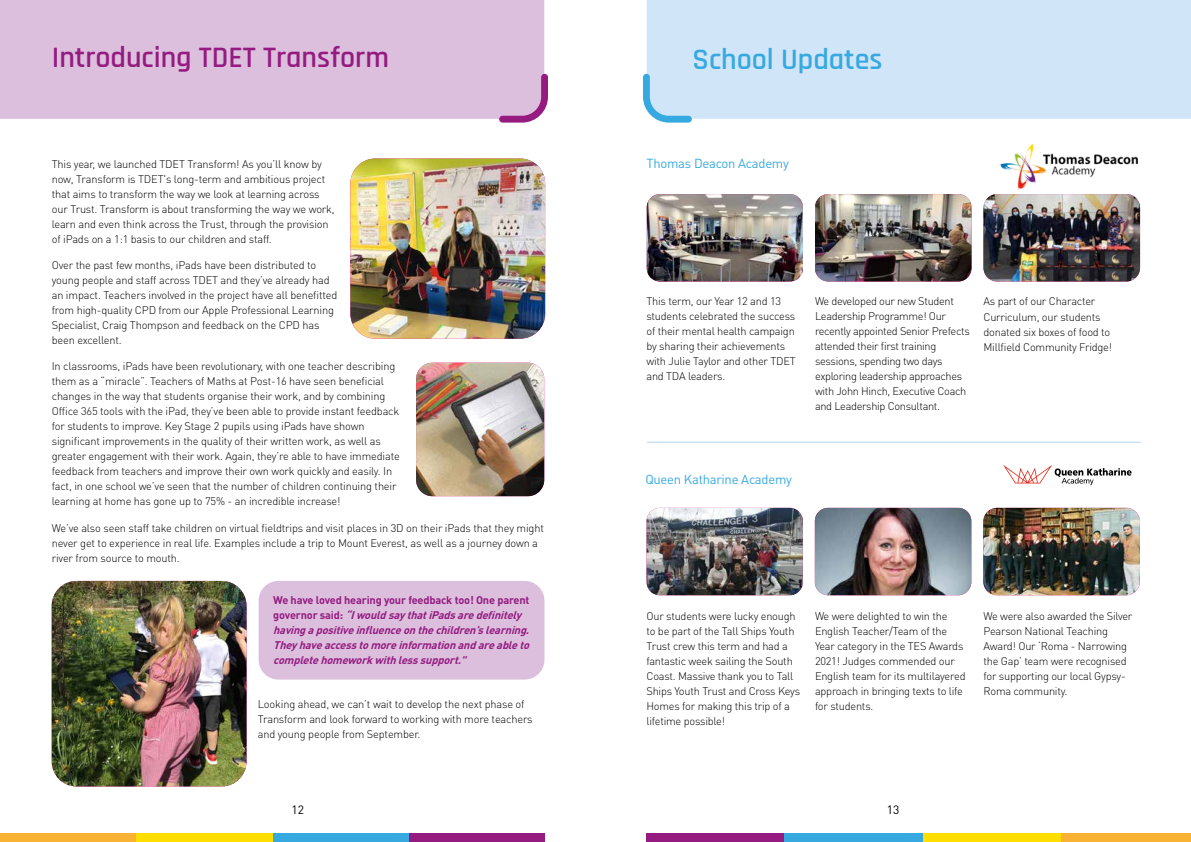
<style>
.page{position:relative;width:1191px;height:842px;background:#fff}
.page>*{position:absolute;margin:0;border:0;box-sizing:border-box;transform-origin:0 0}
.t1{font:600 30px "Rajdhani";color:#951b81}
.t2{font:600 30px "Rajdhani";color:#36a9e1}
.t3{font:13px "DIN Pro";letter-spacing:-.02em;color:#36a9e1}
.t4{font:12px "DIN Pro";color:#000}
.t5{font:300 11px/15px "DIN Pro";letter-spacing:-.02em;color:#000}
.t6{font:italic 700 11px/15px "DIN Pro";color:#951b81}
.s1{font-style:normal}
</style>
<div class="page">
<div style="left:259px;top:581px;width:285px;height:98px;background:#dbbfdd;border-radius:20px"></div>
<img style="left:647px;top:194px;width:156px;height:87px">
<img style="left:646px;top:508px;width:157px;height:87px">
<img style="left:983px;top:194px;width:157px;height:87px">
<img style="left:983px;top:508px;width:156px;height:87px">
<img style="left:815px;top:194px;width:156px;height:87px">
<img style="left:815px;top:508px;width:156px;height:87px">
<div style="left:647px;top:0;width:544px;height:119px;background:#d1e5f8"></div>
<svg style="left:643px;top:74px;width:49px;height:49px;background:#b0d9f3"></svg>
<div style="left:0;top:0;width:544px;height:119px;background:#dbbfdd"></div>
<svg style="left:499px;top:74px;width:49px;height:49px;background:#cd9eca"></svg>
<img style="left:999px;top:145px;width:138px;height:44px">
<svg style="left:1003px;top:465px;width:128px;height:20px"></svg>
<hr style="left:647px;top:442px;width:493px;height:1px;background:#b0d4f2">
<img style="left:350px;top:159px;width:195px;height:180px">
<img style="left:52px;top:581px;width:194px;height:205px">
<img style="left:416px;top:363px;width:128px;height:133px">
<div style="left:646px;top:833px;width:138px;height:9px;background:#951b81"></div>
<div style="left:784px;top:833px;width:139px;height:9px;background:#36a9e1"></div>
<div style="left:923px;top:833px;width:138px;height:9px;background:#ffde00"></div>
<div style="left:1061px;top:833px;width:130px;height:9px;background:#f9b234"></div>
<div style="left:408px;top:833px;width:136px;height:9px;background:#951b81"></div>
<div style="left:272px;top:833px;width:136px;height:9px;background:#36a9e1"></div>
<div style="left:136px;top:833px;width:136px;height:9px;background:#ffde00"></div>
<div style="left:0;top:833px;width:136px;height:9px;background:#f9b234"></div>
<h1 class="t1" style="left:52px;top:39px;width:339px">Introducing TDET Transform</h1>
<p class="t5" style="left:52px;top:156px;width:284px">This year, we launched TDET Transform! As you’ll know by now, Transform is TDET's long-term and ambitious project that aims to transform the way we look at learning across our Trust. Transform is about transforming the way we work, learn and even think across the Trust, through the provision of iPads on a 1:1 basis to our children and staff.</p>
<p class="t5" style="left:52px;top:257px;width:287px">Over the past few months, iPads have been distributed to young people and staff across TDET and they’ve already had an impact. Teachers involved in the project have all benefitted from high-quality CPD from our Apple Professional Learning Specialist, Craig Thompson and feedback on the CPD has been excellent.</p>
<p class="t5" style="left:52px;top:358px;width:349px">In classrooms, iPads have been revolutionary, with one teacher describing them as a “miracle”. Teachers of Maths at Post-16 have seen beneficial changes in the way that students organise their work, and by combining Office 365 tools with the iPad, they’ve been able to provide instant feedback for students to improve. Key Stage 2 pupils using iPads have shown significant improvements in the quality of their written work, as well as greater engagement with their work. Again, they’re able to have immediate feedback from teachers and improve their own work quickly and easily. In fact, in one school we’ve seen that the number of children continuing their learning at home has gone up to 75% - an incredible increase!</p>
<p class="t5" style="left:52px;top:520px;width:494px">We’ve also seen staff take children on virtual fieldtrips and visit places in 3D on their iPads that they might never get to experience in real life. Examples include a trip to Mount Everest, as well as a journey down a river from source to mouth.</p>
<p class="t6" style="left:273px;top:592px;width:261px"><span class="s1">We have loved hearing your feedback too! One parent g o v e r n o r s a i d :</span> “IwouldsaythatiPadsaredefinitely havingapositiveinfluenceonthechildren’slearning.<br>Theyhaveaccesstomoreinformationandareableto completehomeworkwithlesssupport."</p>
<p class="t5" style="left:258px;top:696px;width:276px">Looking ahead, we can’t wait to develop the next phase of<br>Transform and look forward to working with more teachers and young people from September.</p>
<h1 class="t2" style="left:692px;top:42px;width:191px">School Updates</h1>
<p class="t3" style="left:646px;top:155px;width:144px">Thomas Deacon Academy</p>
<p class="t5" style="left:646px;top:293px;width:151px">This term, our Year 12 and 13 students celebrated the success of their mental health campaign by sharing their achievements with Julie Taylor and other TDET and TDA leaders.</p>
<p class="t5" style="left:815px;top:293px;width:156px">We developed our new Student<br>Leadership Programme! Our recently appointed Senior Prefects attended their first training sessions, spending two days exploring leadership approaches with John Hinch, Executive Coach and Leadership Consultant.</p>
<p class="t5" style="left:983px;top:294px;width:130px">As part of our Character<br>Curriculum, our students donated six boxes of food to<br>Millfield Community Fridge!</p>
<p class="t3" style="left:645px;top:470px;width:148px">Queen Katharine Academy</p>
<p class="t5" style="left:646px;top:608px;width:155px">Our students were lucky enough to be part of the Tall Ships Youth<br>Trust crew this term and had a fantastic week sailing the South<br>Coast. Massive thank you to Tall<br>Ships Youth Trust and Cross Keys<br>Homes for making this trip of a lifetime possible!</p>
<p class="t5" style="left:815px;top:608px;width:152px">We were delighted to win the<br>English Teacher/Team of the<br>Year category in the TES Awards<br>2021! Judges commended our<br>English team for its multilayered approach in bringing texts to life for students.</p>
<p class="t5" style="left:983px;top:608px;width:150px">We were also awarded the Silver<br>Pearson National Teaching<br>Award! Our ‘Roma - Narrowing the Gap’ team were recognised for supporting our local Gypsy-<br>Roma community.</p>
<p class="t4" style="left:291px;top:802px;width:14px">12</p>
<p class="t4" style="left:887px;top:802px;width:14px">13</p>
</div>
